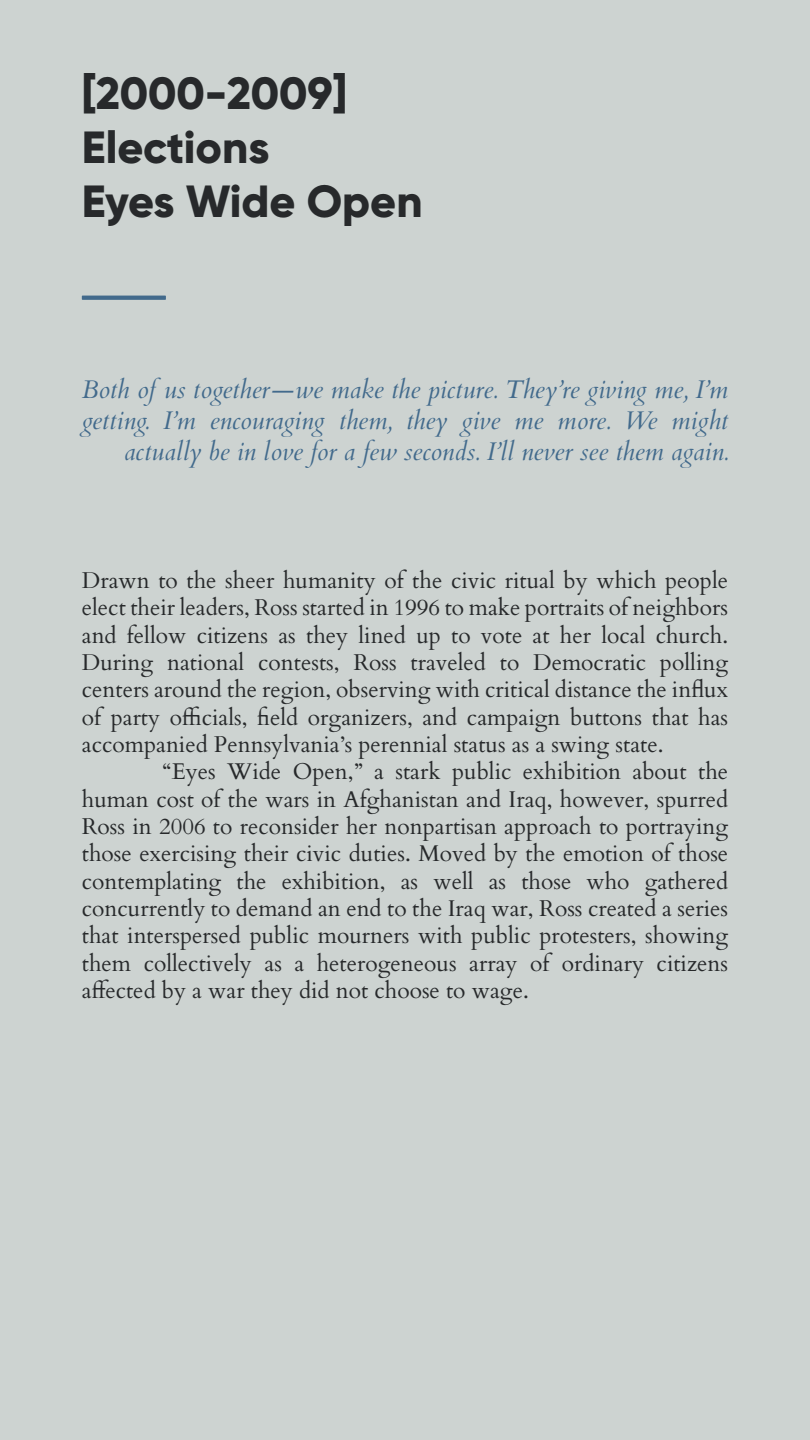
<style>
.page{position:relative;width:810px;height:1440px;background:#cdd3d1}
.page>*{position:absolute;margin:0;border:0;box-sizing:border-box;transform-origin:0 0}
.t1{font:800 45px/54px "Gilroy";color:#27292b}
.t2{font:italic 25.5px/30.6px "Cardo";color:#426a8c;text-align:right}
.t3{font:22.8px/27.4px "Cardo";color:#27292b;text-align:justify}
</style>
<div class="page">
<svg style="left:82px;top:296px;width:84px;height:4px"></svg>
<h1 class="t1" style="left:82px;top:66px;width:342px">[2000-2009]<br>Elections<br>Eyes Wide Open</h1>
<p class="t2" style="left:82px;top:374px;width:648px">Both of us together—we make the picture. They’re giving me, I’m getting. I’m encouraging them, they give me more. We might actually be in love for a few seconds. I’ll never see them again.</p>
<p class="t3" style="left:82px;top:565px;width:648px">Drawn to the sheer humanity of the civic ritual by which people elect their leaders, Ross started in 1996 to make portraits of neighbors and fellow citizens as they lined up to vote at her local church.<br>During national contests, Ross traveled to Democratic polling centers around the region, observing with critical distance the influx of party officials, field organizers, and campaign buttons that has accompanied Pennsylvania’s perennial status as a swing state.</p>
<p class="t3" style="left:82px;top:757px;width:648px;text-indent:81px">“Eyes Wide Open,” a stark public exhibition about the human cost of the wars in Afghanistan and Iraq, however, spurred Ross in 2006 to reconsider her nonpartisan approach to portraying those exercising their civic duties. Moved by the emotion of those contemplating the exhibition, as well as those who gathered concurrently to demand an end to the Iraq war, Ross created a series that interspersed public mourners with public protesters, showing them collectively as a heterogeneous array of ordinary citizens affected by a war they did not choose to wage.</p>
</div>
